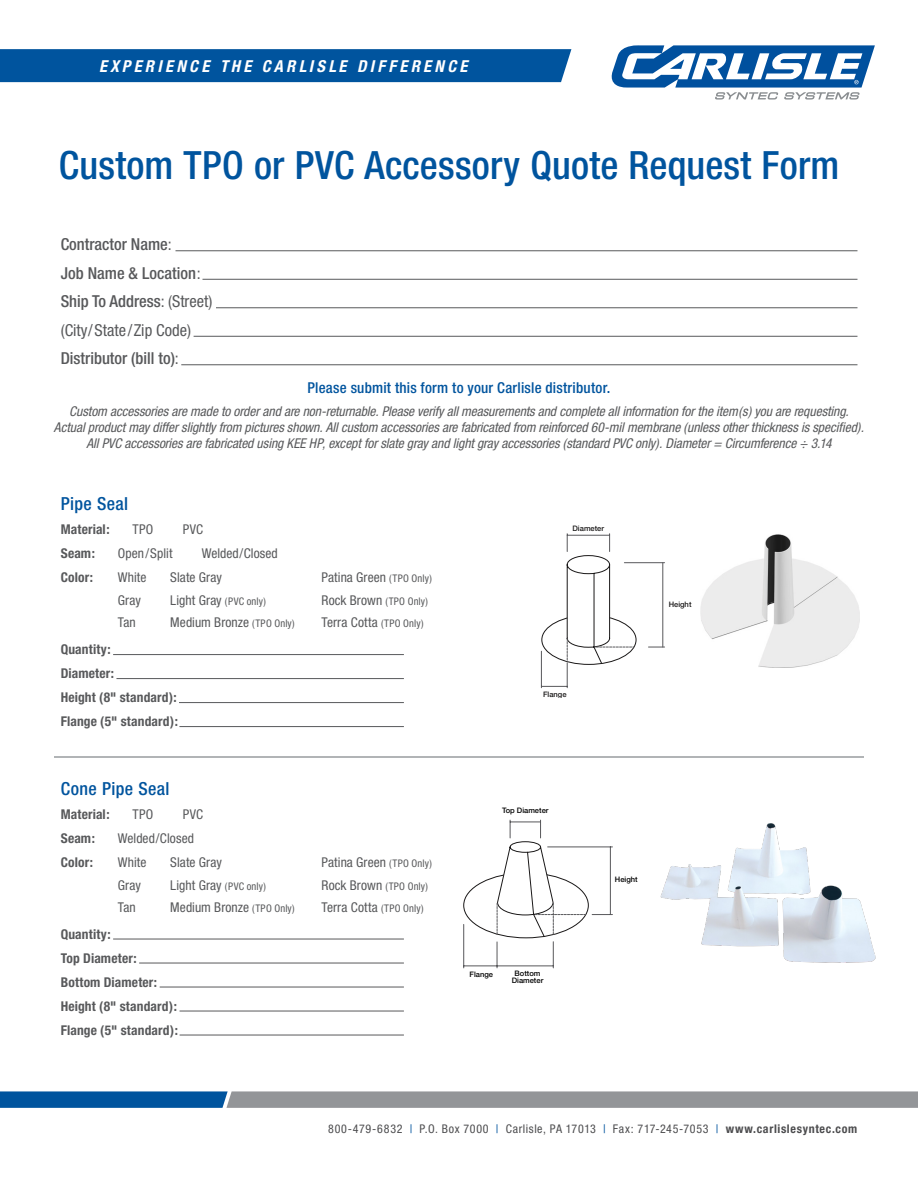
<style>
.page{position:relative;width:918px;height:1188px;background:#fff}
.page>*{position:absolute;margin:0;border:0;box-sizing:border-box;transform-origin:0 0}
.t1{font:500 condensed 39px "Helvetica Neue";letter-spacing:.005em;color:#00549e}
.t2{font:500 condensed 18px "Helvetica Neue";letter-spacing:.02em;color:#00549e}
.t3{font:500 condensed 16.5px/28.5px "Helvetica Neue";color:#58595b}
.t4{font:italic 700 condensed 16.5px "Helvetica Neue";letter-spacing:.205em;color:#fff}
.t5{font:500 condensed 15px "Helvetica Neue";letter-spacing:.015em;color:#00549e}
.t6{font:italic condensed 13.5px/16.2px "Helvetica Neue";letter-spacing:-.005em;color:#58595b;text-align:center}
.t7{font:condensed 13.5px/22.5px "Helvetica Neue";letter-spacing:.01em;color:#58595b}
.t8{font:700 condensed 13.5px/24px "Helvetica Neue";letter-spacing:.01em;color:#58595b}
.t9{font:condensed 12px "Helvetica Neue";letter-spacing:.05em;color:#4d4d4f}
.t10{font:500 7.5px/7.5px "Helvetica Neue";color:#000;text-align:center}
.t11{font:500 7.5px "Helvetica Neue";color:#1a1818}
.s1{font-weight:400}
.s2{font-size:10.5px}
.s3{color:#00549e}
.s4{font-weight:700}
</style>
<div class="page">
<hr style="left:176px;top:250px;width:681px;height:1px;background:#58595b">
<hr style="left:202px;top:279px;width:655px;height:1px;background:#58595b">
<hr style="left:216px;top:307px;width:641px;height:1px;background:#58595b">
<hr style="left:194px;top:336px;width:663px;height:1px;background:#58595b">
<hr style="left:181px;top:364px;width:676px;height:1px;background:#58595b">
<hr style="left:624px;top:562px;width:41px;height:1px;background:#58585b">
<svg style="left:648px;top:647px;width:17px;height:1px"></svg>
<hr style="left:663px;top:563px;width:1px;height:84px;background:#58585b">
<svg style="left:541px;top:534px;width:93px;height:154px"></svg>
<img style="left:660px;top:823px;width:216px;height:140px">
<hr style="left:54px;top:756px;width:810px;height:1px;background:#b1b4b6">
<img style="left:701px;top:534px;width:158px;height:134px">
<hr style="left:548px;top:847px;width:64px;height:1px;background:#58585b">
<svg style="left:592px;top:914px;width:20px;height:1px"></svg>
<hr style="left:610px;top:847px;width:1px;height:67px;background:#58585b">
<hr style="left:463px;top:924px;width:1px;height:44px;background:#58585b">
<hr style="left:464px;top:966px;width:89px;height:1px;background:#58585b">
<svg style="left:497px;top:820px;width:89px;height:148px"></svg>
<svg style="left:0;top:1091px;width:918px;height:17px;background:#74899d"></svg>
<div style="left:0;top:49px;width:571px;height:33px;background:#00549e"></div>
<svg style="left:612px;top:45px;width:263px;height:55px"></svg>
<hr style="left:113px;top:654px;width:291px;height:1px;background:#58595b">
<hr style="left:116px;top:678px;width:288px;height:1px;background:#58595b">
<hr style="left:179px;top:702px;width:225px;height:1px;background:#58595b">
<hr style="left:179px;top:726px;width:225px;height:1px;background:#58595b">
<hr style="left:113px;top:939px;width:291px;height:1px;background:#58595b">
<hr style="left:139px;top:963px;width:265px;height:1px;background:#58595b">
<hr style="left:160px;top:987px;width:244px;height:1px;background:#58595b">
<hr style="left:180px;top:1011px;width:224px;height:1px;background:#58595b">
<hr style="left:180px;top:1035px;width:224px;height:1px;background:#58595b">
<p class="t4" style="left:99px;top:56px;width:370px">EXPERIENCE THE CARLISLE DIFFERENCE</p>
<h1 class="t1" style="left:59px;top:142px;width:782px">Custom TPO or PVC Accessory Quote Request Form</h1>
<p class="t3" style="left:61px;top:230px;width:153px">Contractor Name<span class="s1">:<br></span>Job Name &amp; Location<span class="s1">:<br></span>Ship To Address<span class="s1">: (Street) (City/State/Zip Code)<br></span>Distributor (bill to)<span class="s1">:</span></p>
<p class="t6" style="left:54px;top:403px;width:812px">Custom accessories are made to order and are non-returnable. Please verify all measurements and complete all information for the item(s) you are requesting.<br>Actual product may differ slightly from pictures shown. All custom accessories are fabricated from reinforced 60-mil membrane (unless other thickness is specified).<br>All PVC accessories are fabricated using KEE HP, except for slate gray and light gray accessories (standard PVC only). Diameter = Circumference ÷ 3.14</p>
<p class="t5" style="left:308px;top:379px;width:304px">Please submit this form to your Carlisle distributor.</p>
<h2 class="t2" style="left:61px;top:493px;width:69px">Pipe Seal</h2>
<p class="t8" style="left:61px;top:517px;width:51px">Material:</p>
<p class="t7" style="left:133px;top:518px;width:22px">TPO</p>
<p class="t7" style="left:183px;top:518px;width:22px">PVC</p>
<p class="t8" style="left:61px;top:541px;width:36px">Seam:</p>
<p class="t7" style="left:118px;top:542px;width:56px">Open/Split</p>
<p class="t7" style="left:202px;top:542px;width:78px">Welded/Closed</p>
<p class="t8" style="left:61px;top:565px;width:34px">Color:</p>
<p class="t7" style="left:170px;top:566px;width:126px">Slate Gray<br>Light Gray <span class="s2">(PVC only)<br></span>Medium Bronze <span class="s2">(TPO Only)</span></p>
<p class="t7" style="left:322px;top:566px;width:112px">Patina Green <span class="s2">(TPO Only)<br></span>Rock Brown <span class="s2">(TPO Only)<br></span>Terra Cotta <span class="s2">(TPO Only)</span></p>
<p class="t7" style="left:118px;top:566px;width:30px">White<br>Gray<br>Tan</p>
<p class="t8" style="left:61px;top:637px;width:119px">Quantity:<br>Diameter:<br>Height (8" standard):<br>Flange (5" standard):</p>
<h2 class="t2" style="left:61px;top:778px;width:110px">Cone Pipe Seal</h2>
<p class="t8" style="left:61px;top:802px;width:51px">Material:</p>
<p class="t7" style="left:133px;top:803px;width:22px">TPO</p>
<p class="t7" style="left:183px;top:803px;width:22px">PVC</p>
<p class="t8" style="left:61px;top:826px;width:36px">Seam:</p>
<p class="t7" style="left:118px;top:827px;width:78px">Welded/Closed</p>
<p class="t8" style="left:61px;top:850px;width:34px">Color:</p>
<p class="t7" style="left:118px;top:851px;width:30px">White<br>Gray<br>Tan</p>
<p class="t7" style="left:170px;top:851px;width:126px">Slate Gray<br>Light Gray <span class="s2">(PVC only)<br></span>Medium Bronze <span class="s2">(TPO Only)</span></p>
<p class="t7" style="left:322px;top:851px;width:112px">Patina Green <span class="s2">(TPO Only)<br></span>Rock Brown <span class="s2">(TPO Only)<br></span>Terra Cotta <span class="s2">(TPO Only)</span></p>
<p class="t8" style="left:61px;top:922px;width:119px">Quantity:<br>Top Diameter:<br>Bottom Diameter:<br>Height (8" standard):<br>Flange (5" standard):</p>
<p class="t11" style="left:573px;top:524px;width:33px">Diameter</p>
<p class="t11" style="left:543px;top:690px;width:25px">Flange</p>
<p class="t11" style="left:669px;top:600px;width:24px">Height</p>
<p class="t10" style="left:502px;top:807px;width:48px">Top Diameter</p>
<p class="t10" style="left:470px;top:970px;width:25px">Flange</p>
<p class="t10" style="left:512px;top:969px;width:33px">Bottom<br>Diameter</p>
<p class="t10" style="left:615px;top:875px;width:24px">Height</p>
<p class="t9" style="left:328px;top:1122px;width:531px">800-479-6832 <span class="s3">|</span> P.O. Box 7000 <span class="s3">|</span> Carlisle, PA 17013 <span class="s3">|</span> Fax: 717-245-7053 <span class="s3">|</span> <span class="s4">www.carlislesyntec.com</span></p>
</div>
